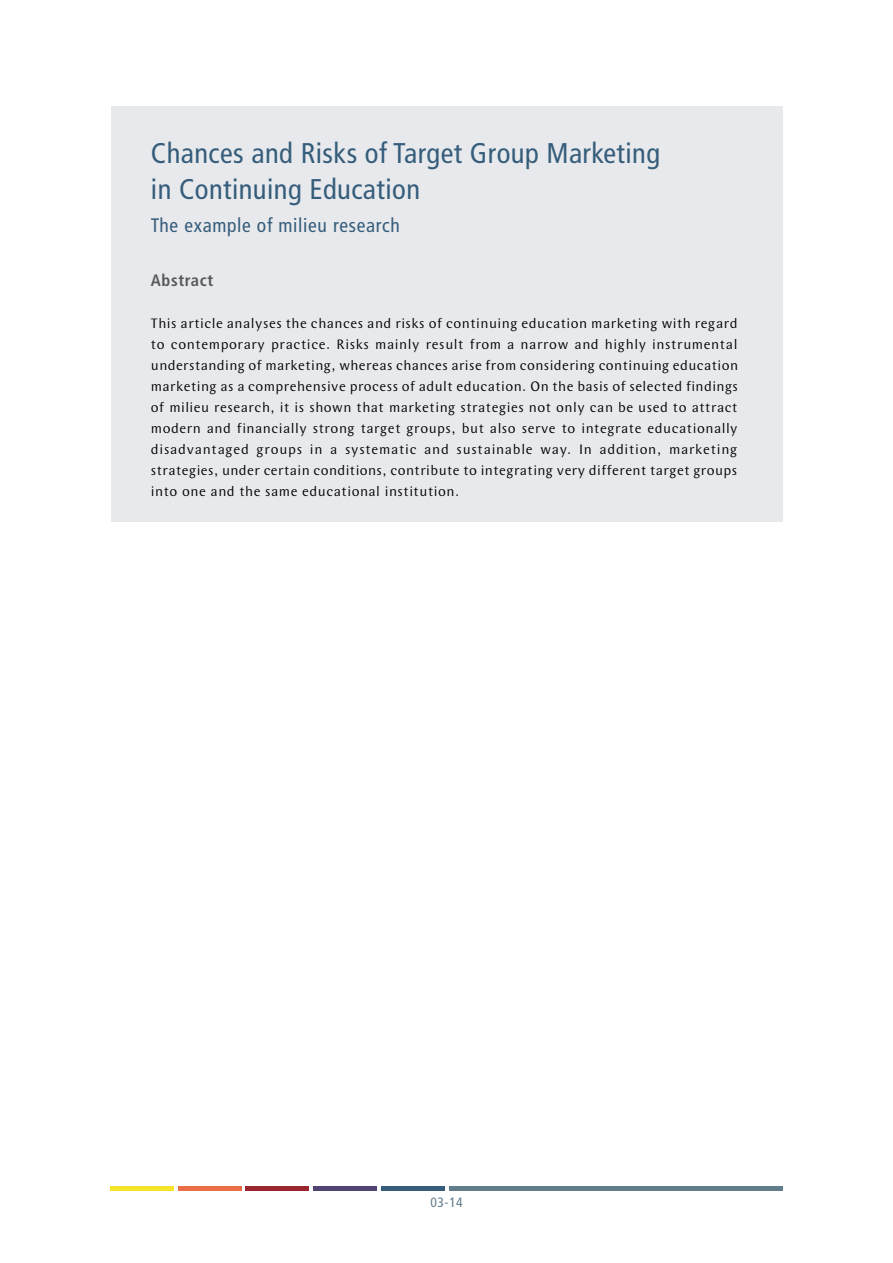
<style>
.page{position:relative;width:893px;height:1263px;background:#fff}
.page>*{position:absolute;margin:0;border:0;box-sizing:border-box;transform-origin:0 0}
.t1{font:condensed 28.5px/36px "Frutiger LT Std";letter-spacing:.015em;color:#355d7b}
.t2{font:condensed 19.5px "Frutiger LT Std";letter-spacing:.035em;color:#355d7b}
.t3{font:700 condensed 16.5px "Frutiger LT Std";letter-spacing:.035em;color:#565859}
.t4{font:14.25px/21px "Wunderlich";letter-spacing:.035em;color:#000;text-align:justify}
.t5{font:condensed 13.5px "Frutiger LT Std";color:#617d8c}
</style>
<div class="page">
<div style="left:111px;top:1186px;width:63px;height:5px;background:#f7e429"></div>
<div style="left:178px;top:1186px;width:64px;height:5px;background:#eb6f46"></div>
<div style="left:246px;top:1186px;width:63px;height:5px;background:#9b2630"></div>
<div style="left:313px;top:1186px;width:64px;height:5px;background:#524472"></div>
<div style="left:381px;top:1186px;width:63px;height:5px;background:#355d7b"></div>
<div style="left:449px;top:1186px;width:333px;height:5px;background:#617d8c"></div>
<div style="left:111px;top:106px;width:671px;height:415px;background:#e8e9ec"></div>
<h1 class="t1" style="left:151px;top:135px;width:511px">Chances and Risks of Target Group Marketing in Continuing Education</h1>
<h2 class="t2" style="left:151px;top:214px;width:250px">The example of milieu research</h2>
<p class="t3" style="left:151px;top:270px;width:64px">Abstract</p>
<p class="t4" style="left:151px;top:313px;width:589px">This article analyses the chances and risks of continuing education marketing with regard to contemporary practice. Risks mainly result from a narrow and highly instrumental understanding of marketing, whereas chances arise from considering continuing education marketing as a comprehensive process of adult education. On the basis of selected findings of milieu research, it is shown that marketing strategies not only can be used to attract modern and financially strong target groups, but also serve to integrate educationally disadvantaged groups in a systematic and sustainable way. In addition, marketing strategies, under certain conditions, contribute to integrating very different target groups into one and the same educational institution.</p>
<p class="t5" style="left:430px;top:1195px;width:34px">03-14</p>
</div>
